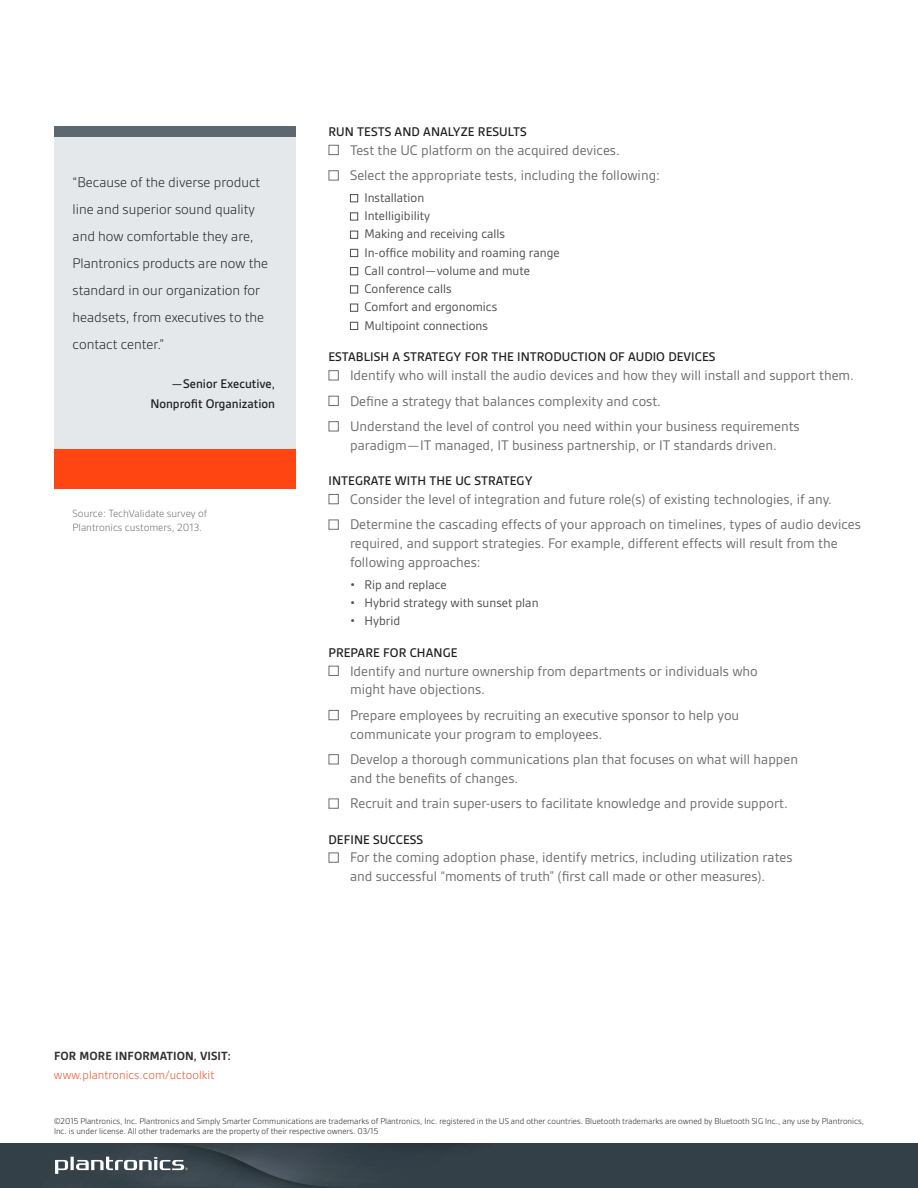
<style>
.page{position:relative;width:918px;height:1188px;background:#fff}
.page>*{position:absolute;margin:0;border:0;box-sizing:border-box;transform-origin:0 0}
.t1{font:15px/18.8px "Gesta";color:#6d6e71}
.t2{font:300 15px/27px "Gesta";color:#231f20}
.t3{font:13.5px/18.3px "Gesta";color:#4d4d4f}
.t4{font:500 13.5px/19.5px "Gesta";letter-spacing:.005em;color:#231f20;text-align:right}
.t5{font:300 12.75px "Gesta";letter-spacing:.005em;color:#f04c24}
.t6{font:700 12.75px "Gesta";letter-spacing:.005em;color:#333132}
.t7{font:300 11.25px/13.5px "Gesta";color:#6d6e71}
.t8{font:300 9px/10.5px "Gesta";color:#231f20}
</style>
<div class="page">
<div style="left:329px;top:145px;width:10px;height:10px;border:1px solid #6d6e71"></div>
<div style="left:329px;top:170px;width:10px;height:10px;border:1px solid #6d6e71"></div>
<div style="left:350px;top:194px;width:8px;height:8px;border:1px solid #4d4d4f"></div>
<div style="left:350px;top:212px;width:8px;height:8px;border:1px solid #4d4d4f"></div>
<div style="left:350px;top:231px;width:8px;height:8px;border:1px solid #4d4d4f"></div>
<div style="left:350px;top:249px;width:8px;height:8px;border:1px solid #4d4d4f"></div>
<div style="left:350px;top:267px;width:8px;height:8px;border:1px solid #4d4d4f"></div>
<div style="left:350px;top:285px;width:8px;height:8px;border:1px solid #4d4d4f"></div>
<div style="left:350px;top:304px;width:8px;height:8px;border:1px solid #4d4d4f"></div>
<div style="left:350px;top:322px;width:8px;height:8px;border:1px solid #4d4d4f"></div>
<div style="left:329px;top:370px;width:10px;height:10px;border:1px solid #6d6e71"></div>
<div style="left:329px;top:396px;width:10px;height:10px;border:1px solid #6d6e71"></div>
<div style="left:329px;top:421px;width:10px;height:10px;border:1px solid #6d6e71"></div>
<div style="left:329px;top:494px;width:10px;height:10px;border:1px solid #6d6e71"></div>
<div style="left:329px;top:520px;width:10px;height:10px;border:1px solid #6d6e71"></div>
<div style="left:329px;top:666px;width:10px;height:10px;border:1px solid #6d6e71"></div>
<div style="left:329px;top:710px;width:10px;height:10px;border:1px solid #6d6e71"></div>
<div style="left:329px;top:754px;width:10px;height:10px;border:1px solid #6d6e71"></div>
<div style="left:329px;top:799px;width:10px;height:10px;border:1px solid #6d6e71"></div>
<div style="left:329px;top:853px;width:10px;height:10px;border:1px solid #6d6e71"></div>
<div style="left:54px;top:126px;width:242px;height:11px;background:#5c676f"></div>
<div style="left:54px;top:137px;width:242px;height:323px;background:#e4e8ea"></div>
<div style="left:54px;top:449px;width:242px;height:39px;background:#ff4612"></div>
<svg style="left:0;top:1143px;width:918px;height:45px;background:#38444b"></svg>
<p class="t2" style="left:73px;top:169px;width:197px">“Because of the diverse product line and superior sound quality and how comfortable they are,<br>Plantronics products are now the standard in our organization for headsets, from executives to the contact center.”</p>
<p class="t4" style="left:150px;top:374px;width:126px">—Senior Executive,<br>Nonprofit Organization</p>
<p class="t7" style="left:73px;top:507px;width:136px">Source: TechValidate survey of<br>Plantronics customers, 2013.</p>
<p class="t4" style="left:328px;top:122px;width:200px">RUN TESTS AND ANALYZE RESULTS</p>
<p class="t1" style="left:350px;top:137px;width:311px;line-height:25.5px">Test the UC platform on the acquired devices.<br>Select the appropriate tests, including the following:</p>
<p class="t3" style="left:365px;top:188px;width:197px">Installation<br>Intelligibility<br>Making and receiving calls<br>In-office mobility and roaming range<br>Call control—volume and mute<br>Conference calls<br>Comfort and ergonomics<br>Multipoint connections</p>
<p class="t4" style="left:329px;top:347px;width:389px">ESTABLISH A STRATEGY FOR THE INTRODUCTION OF AUDIO DEVICES</p>
<p class="t1" style="left:350px;top:362px;width:505px;line-height:25.5px">Identify who will install the audio devices and how they will install and support them.<br>Define a strategy that balances complexity and cost.<br>Understand the level of control you need within your business requirements</p>
<p class="t1" style="left:350px;top:435px;width:428px">paradigm—IT managed, IT business partnership, or IT standards driven.</p>
<p class="t4" style="left:328px;top:471px;width:206px">INTEGRATE WITH THE UC STRATEGY</p>
<p class="t1" style="left:350px;top:486px;width:512px;line-height:25.5px">Consider the level of integration and future role(s) of existing technologies, if any.<br>Determine the cascading effects of your approach on timelines, types of audio devices</p>
<p class="t1" style="left:350px;top:534px;width:489px">required, and support strategies. For example, different effects will result from the following approaches:</p>
<p class="t3" style="left:350px;top:575px;width:98px">• Rip and replace</p>
<p class="t3" style="left:350px;top:593px;width:190px">• Hybrid strategy with sunset plan</p>
<p class="t3" style="left:350px;top:611px;width:52px">• Hybrid</p>
<p class="t4" style="left:328px;top:643px;width:131px">PREPARE FOR CHANGE</p>
<p class="t1" style="left:350px;top:661px;width:409px">Identify and nurture ownership from departments or individuals who might have objections.</p>
<p class="t1" style="left:350px;top:705px;width:391px">Prepare employees by recruiting an executive sponsor to help you communicate your program to employees.</p>
<p class="t1" style="left:350px;top:750px;width:450px">Develop a thorough communications plan that focuses on what will happen and the benefits of changes.</p>
<p class="t1" style="left:350px;top:794px;width:439px">Recruit and train super-users to facilitate knowledge and provide support.</p>
<p class="t4" style="left:328px;top:829px;width:96px">DEFINE SUCCESS</p>
<p class="t1" style="left:350px;top:848px;width:444px">For the coming adoption phase, identify metrics, including utilization rates and successful “moments of truth” (first call made or other measures).</p>
<p class="t6" style="left:54px;top:1049px;width:178px">FOR MORE INFORMATION, VISIT:</p>
<p class="t5" style="left:54px;top:1068px;width:162px">www.plantronics.com/uctoolkit</p>
<p class="t8" style="left:54px;top:1115px;width:812px">©2015 Plantronics, Inc. Plantronics and Simply Smarter Communications are trademarks of Plantronics, Inc. registered in the US and other countries. Bluetooth trademarks are owned by Bluetooth SIG Inc., any use by Plantronics,<br>Inc. is under license. All other trademarks are the property of their respective owners. 03/15</p>
</div>
